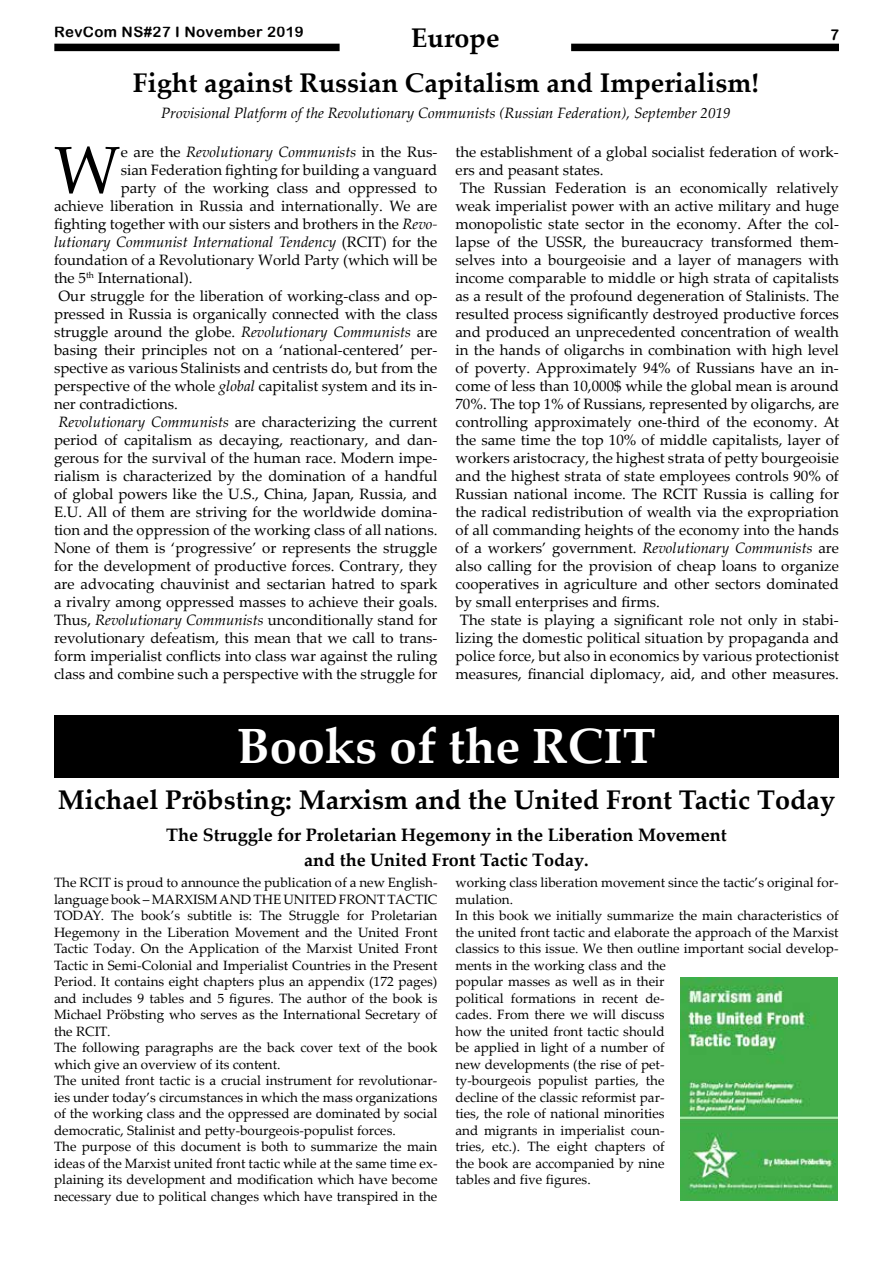
<style>
.page{position:relative;width:893px;height:1263px;background:#fff}
.page>*{position:absolute;margin:0;border:0;box-sizing:border-box;transform-origin:0 0}
.t1{font:66.75px "Palatino Linotype";color:#000}
.t2{font:700 49.5px "Palatino Linotype";color:#fff}
.t3{font:700 27px "Palatino Linotype";color:#000}
.t4{font:700 18px/25.5px "Palatino Linotype";color:#000;text-align:center}
.t5{font:15px "Palatino Linotype";color:#000}
.t6{font:italic 15px "Palatino Linotype";color:#000}
.t7{font:15px "Arial Rounded MT Bold";letter-spacing:.025em;color:#000}
.t8{font:13.5px/16.5px "Palatino Linotype";color:#000}
.s1{font-style:normal}
.s2{font-style:italic}
</style>
<div class="page">
<div style="left:54px;top:44px;width:785px;height:7px;background:#000"></div>
<div style="left:340px;top:27px;width:231px;height:33px;background:#fff"></div>
<div style="left:54px;top:715px;width:785px;height:63px;background:#000"></div>
<img style="left:680px;top:977px;width:157px;height:223px">
<p class="t7" style="left:54px;top:23px;width:251px">RevCom NS#27 I November 2019</p>
<h3 class="t3" style="left:411px;top:18px;width:90px">Europe</h3>
<p class="t7" style="left:830px;top:26px;width:10px">7</p>
<h3 class="t3" style="left:133px;top:64px;width:627px">Fight against Russian Capitalism and Imperialism!</h3>
<p class="t6" style="left:161px;top:102px;width:571px">Provisional Platform of the Revolutionary Communists (Russian Federation), September 2019</p>
<h1 class="t1" style="left:54px;top:123px;width:68px">W</h1>
<p class="t6" style="left:121px;top:141px;width:318px"><span class="s1">e are the</span> Revolutionary Communists <span class="s1">in the Rus-</span></p>
<p class="t5" style="left:121px;top:159px;width:318px">sian Federation fighting for building a vanguard</p>
<p class="t5" style="left:121px;top:177px;width:318px">party of the working class and oppressed to</p>
<p class="t5" style="left:54px;top:195px;width:385px">achieve liberation in Russia and internationally. We are</p>
<p class="t5" style="left:54px;top:213px;width:385px">fighting together with our sisters and brothers in the <span class="s2">Revo-</span></p>
<p class="t6" style="left:54px;top:231px;width:385px">lutionary Communist International Tendency <span class="s1">(RCIT) for the</span></p>
<p class="t5" style="left:54px;top:249px;width:385px">foundation of a Revolutionary World Party (which will be</p>
<p class="t5" style="left:54px;top:267px;width:140px">the 5<sup>th</sup> International).</p>
<p class="t5" style="left:58px;top:285px;width:380px">Our struggle for the liberation of working-class and op-</p>
<p class="t5" style="left:54px;top:303px;width:385px">pressed in Russia is organically connected with the class</p>
<p class="t5" style="left:54px;top:321px;width:385px">struggle around the globe. <span class="s2">Revolutionary Communists</span> are</p>
<p class="t5" style="left:54px;top:339px;width:385px">basing their principles not on a ‘national-centered’ per-</p>
<p class="t5" style="left:54px;top:357px;width:385px">spective as various Stalinists and centrists do, but from the</p>
<p class="t5" style="left:54px;top:375px;width:385px">perspective of the whole <span class="s2">global</span> capitalist system and its in-</p>
<p class="t5" style="left:54px;top:393px;width:125px">ner contradictions.</p>
<p class="t5" style="left:58px;top:411px;width:380px"><span class="s2">Revolutionary Communists</span> are characterizing the current</p>
<p class="t5" style="left:54px;top:429px;width:385px">period of capitalism as decaying, reactionary, and dan-</p>
<p class="t5" style="left:54px;top:447px;width:385px">gerous for the survival of the human race. Modern impe-</p>
<p class="t5" style="left:54px;top:465px;width:385px">rialism is characterized by the domination of a handful</p>
<p class="t5" style="left:54px;top:483px;width:385px">of global powers like the U.S., China, Japan, Russia, and</p>
<p class="t5" style="left:54px;top:501px;width:385px">E.U. All of them are striving for the worldwide domina-</p>
<p class="t5" style="left:54px;top:519px;width:385px">tion and the oppression of the working class of all nations.</p>
<p class="t5" style="left:54px;top:537px;width:385px">None of them is ‘progressive’ or represents the struggle</p>
<p class="t5" style="left:54px;top:555px;width:385px">for the development of productive forces. Contrary, they</p>
<p class="t5" style="left:54px;top:573px;width:385px">are advocating chauvinist and sectarian hatred to spark</p>
<p class="t5" style="left:54px;top:591px;width:385px">a rivalry among oppressed masses to achieve their goals.</p>
<p class="t5" style="left:54px;top:609px;width:385px">Thus, <span class="s2">Revolutionary Communists</span> unconditionally stand for</p>
<p class="t5" style="left:54px;top:627px;width:385px">revolutionary defeatism, this mean that we call to trans-</p>
<p class="t5" style="left:54px;top:645px;width:385px">form imperialist conflicts into class war against the ruling</p>
<p class="t5" style="left:54px;top:663px;width:385px">class and combine such a perspective with the struggle for</p>
<p class="t5" style="left:455px;top:141px;width:385px">the establishment of a global socialist federation of work-</p>
<p class="t5" style="left:455px;top:159px;width:150px">ers and peasant states.</p>
<p class="t5" style="left:460px;top:177px;width:380px">The Russian Federation is an economically relatively</p>
<p class="t5" style="left:455px;top:195px;width:385px">weak imperialist power with an active military and huge</p>
<p class="t5" style="left:455px;top:213px;width:385px">monopolistic state sector in the economy. After the col-</p>
<p class="t5" style="left:455px;top:231px;width:385px">lapse of the USSR, the bureaucracy transformed them-</p>
<p class="t5" style="left:455px;top:249px;width:385px">selves into a bourgeoisie and a layer of managers with</p>
<p class="t5" style="left:455px;top:267px;width:385px">income comparable to middle or high strata of capitalists</p>
<p class="t5" style="left:455px;top:285px;width:385px">as a result of the profound degeneration of Stalinists. The</p>
<p class="t5" style="left:455px;top:303px;width:385px">resulted process significantly destroyed productive forces</p>
<p class="t5" style="left:455px;top:321px;width:385px">and produced an unprecedented concentration of wealth</p>
<p class="t5" style="left:455px;top:339px;width:385px">in the hands of oligarchs in combination with high level</p>
<p class="t5" style="left:455px;top:357px;width:385px">of poverty. Approximately 94% of Russians have an in-</p>
<p class="t5" style="left:455px;top:375px;width:385px">come of less than 10,000$ while the global mean is around</p>
<p class="t5" style="left:455px;top:393px;width:385px">70%. The top 1% of Russians, represented by oligarchs, are</p>
<p class="t5" style="left:455px;top:411px;width:385px">controlling approximately one-third of the economy. At</p>
<p class="t5" style="left:455px;top:429px;width:385px">the same time the top 10% of middle capitalists, layer of</p>
<p class="t5" style="left:455px;top:447px;width:385px">workers aristocracy, the highest strata of petty bourgeoisie</p>
<p class="t5" style="left:455px;top:465px;width:385px">and the highest strata of state employees controls 90% of</p>
<p class="t5" style="left:455px;top:483px;width:385px">Russian national income. The RCIT Russia is calling for</p>
<p class="t5" style="left:455px;top:501px;width:385px">the radical redistribution of wealth via the expropriation</p>
<p class="t5" style="left:455px;top:519px;width:385px">of all commanding heights of the economy into the hands</p>
<p class="t5" style="left:455px;top:537px;width:385px">of a workers’ government. <span class="s2">Revolutionary Communists</span> are</p>
<p class="t5" style="left:455px;top:555px;width:385px">also calling for the provision of cheap loans to organize</p>
<p class="t5" style="left:455px;top:573px;width:385px">cooperatives in agriculture and other sectors dominated</p>
<p class="t5" style="left:455px;top:591px;width:206px">by small enterprises and firms.</p>
<p class="t5" style="left:460px;top:609px;width:380px">The state is playing a significant role not only in stabi-</p>
<p class="t5" style="left:455px;top:627px;width:385px">lizing the domestic political situation by propaganda and</p>
<p class="t5" style="left:455px;top:645px;width:385px">police force, but also in economics by various protectionist</p>
<p class="t5" style="left:455px;top:663px;width:385px">measures, financial diplomacy, aid, and other measures.</p>
<h2 class="t2" style="left:237px;top:711px;width:420px">Books of the RCIT</h2>
<h3 class="t3" style="left:58px;top:781px;width:778px">Michael Pröbsting: Marxism and the United Front Tactic Today</h3>
<p class="t4" style="left:166px;top:821px;width:562px">The Struggle for Proletarian Hegemony in the Liberation Movement and the United Front Tactic Today.</p>
<p class="t8" style="left:54px;top:874px;width:385px">The RCIT is proud to announce the publication of a new English&shy;language book – MARXISM AND THE UNITED FRONT TACTIC TODAY. The book’s subtitle is: The Struggle for Proletarian Hegemony in the Liberation Movement and the United Front Tactic Today. On the Application of the Marxist United Front Tactic in Semi-Colonial and Imperialist Countries in the Present Period. It contains eight chapters plus an appendix (172 pages) and includes 9 tables and 5 figures. The author of the book is Michael Pröbsting who serves as the International Secretary of the RCIT.<br>The following paragraphs are the back cover text of the book which give an overview of its content.<br>The united front tactic is a crucial instrument for revolutionar&shy;ies under today’s circumstances in which the mass organizations of the working class and the oppressed are dominated by social democratic, Stalinist and petty-bourgeois-populist forces.<br>The purpose of this document is both to summarize the main ideas of the Marxist united front tactic while at the same time ex&shy;plaining its development and modification which have become necessary due to political changes which have transpired in the</p>
<p class="t8" style="left:455px;top:874px;width:385px">working class liberation movement since the tactic’s original for&shy;mulation.<br>In this book we initially summarize the main characteristics of the united front tactic and elaborate the approach of the Marxist classics to this issue. We then outline important social develop&shy;ments in the working class and the<br>popular masses as well as in their<br>political formations in recent de-<br>cades. From there we will discuss<br>how the united front tactic should<br>be applied in light of a number of<br>new developments (the rise of pet-<br>ty-bourgeois populist parties, the<br>decline of the classic reformist par-<br>ties, the role of national minorities<br>and migrants in imperialist coun-<br>tries, etc.). The eight chapters of<br>the book are accompanied by nine<br>tables and five figures.</p>
</div>
